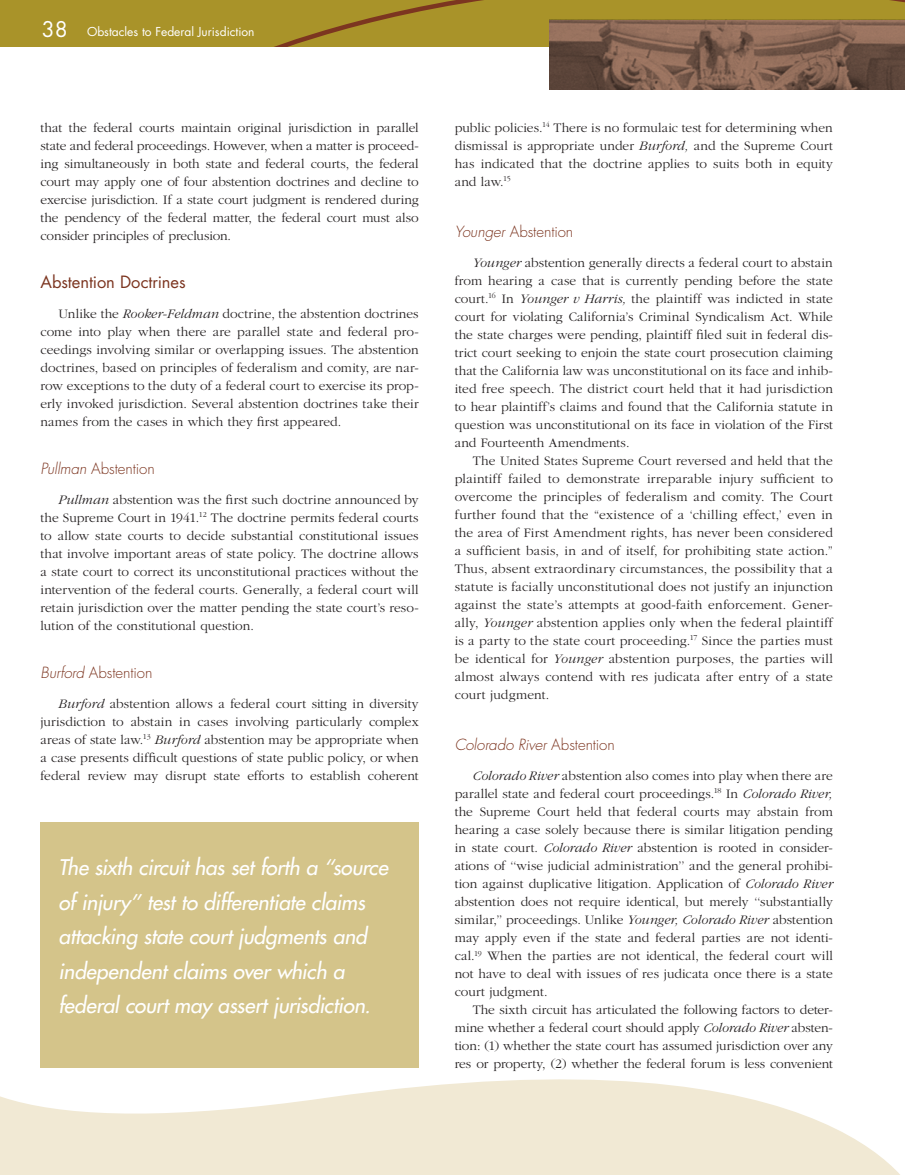
<style>
.page{position:relative;width:905px;height:1175px;background:#fff}
.page>*{position:absolute;margin:0;border:0;box-sizing:border-box;transform-origin:0 0}
.t1{font:italic 21px/34.5px "Futura";letter-spacing:-.01em;color:#fff}
.t2{font:16.5px "Futura";color:#7c3520}
.t3{font:300 15px "Futura";color:#7c3520}
.t4{font:italic 300 15px "Futura";color:#7c3520}
.t5{font:300 13.5px/18px "Garamond";letter-spacing:.005em;color:#231f20;text-align:justify}
.t6{font:12px "Futura";color:#fff}
.s1{font-size:21px}
.s2{font-style:italic}
.s3{font-style:normal}
</style>
<div class="page">
<div style="left:0;top:0;width:904px;height:47px;background:#a99329"></div>
<svg style="left:0;top:878px;width:899px;height:296px"></svg>
<img style="left:549px;top:87px;width:355px;height:2px">
<svg style="left:274px;top:0;width:630px;height:87px"></svg>
<div style="left:131px;top:47px;width:195px;height:48px;background:#fff"></div>
<div style="left:40px;top:822px;width:378px;height:245px;background:#d4c48a"></div>
<p class="t6" style="left:42px;top:23px;width:214px"><span class="s1">38</span> Obstacles to Federal Jurisdiction</p>
<p class="t5" style="left:40px;top:119px;width:380px">that the federal courts maintain original jurisdiction in parallel state and federal proceedings. However, when a matter is proceed&shy;ing simultaneously in both state and federal courts, the federal court may apply one of four abstention doctrines and decline to exercise jurisdiction. If a state court judgment is rendered during the pendency of the federal matter, the federal court must also consider principles of preclusion.</p>
<p class="t2" style="left:40px;top:270px;width:147px">Abstention Doctrines</p>
<p class="t5" style="left:40px;top:305px;width:380px;text-indent:18px">Unlike the <span class="s2">Rooker-Feldman</span> doctrine, the abstention doctrines come into play when there are parallel state and federal pro&shy;ceedings involving similar or overlapping issues. The abstention doctrines, based on principles of federalism and comity, are nar&shy;row exceptions to the duty of a federal court to exercise its prop&shy;erly invoked jurisdiction. Several abstention doctrines take their names from the cases in which they first appeared.</p>
<p class="t3" style="left:40px;top:459px;width:116px"><span class="s2">Pullman</span> Abstention</p>
<p class="t5" style="left:40px;top:491px;width:380px;text-indent:18px"><span class="s2">Pullman</span> abstention was the first such doctrine announced by the Supreme Court in 1941.<sup>12</sup> The doctrine permits federal courts to allow state courts to decide substantial constitutional issues that involve important areas of state policy. The doctrine allows a state court to correct its unconstitutional practices without the intervention of the federal courts. Generally, a federal court will retain jurisdiction over the matter pending the state court’s reso&shy;lution of the constitutional question.</p>
<p class="t3" style="left:40px;top:663px;width:113px"><span class="s2">Burford</span> Abstention</p>
<p class="t5" style="left:40px;top:695px;width:379px;text-indent:18px"><span class="s2">Burford</span> abstention allows a federal court sitting in diversity jurisdiction to abstain in cases involving particularly complex areas of state law.<sup>13</sup> <span class="s2">Burford</span> abstention may be appropriate when a case presents difficult questions of state public policy, or when federal review may disrupt state efforts to establish coherent</p>
<h1 class="t1" style="left:58px;top:849px;width:331px">The sixth circuit has set forth a ‘‘source of injury’’ test to differentiate claims attacking state court judgments and independ-ent claims over which a federal court may assert jurisdiction.</h1>
<p class="t5" style="left:454px;top:119px;width:380px">public policies.<sup>14</sup> There is no formulaic test for determining when dismissal is appropriate under <span class="s2">Burford,</span> and the Supreme Court has indicated that the doctrine applies to suits both in equity and law.<sup>15</sup></p>
<p class="t3" style="left:454px;top:222px;width:120px"><span class="s2">Younger</span> Abstention</p>
<p class="t5" style="left:454px;top:254px;width:380px;text-indent:18px"><span class="s2">Younger</span> abstention generally directs a federal court to abstain from hearing a case that is currently pending before the state court.<sup>16</sup> In <span class="s2">Younger v Harris,</span> the plaintiff was indicted in state court for violating California’s Criminal Syndicalism Act. While the state charges were pending, plaintiff filed suit in federal dis&shy;trict court seeking to enjoin the state court prosecution claiming that the California law was unconstitutional on its face and inhib&shy;ited free speech. The district court held that it had jurisdiction to hear plaintiff’s claims and found that the California statute in question was unconstitutional on its face in violation of the First and Fourteenth Amendments.</p>
<p class="t5" style="left:454px;top:452px;width:380px;text-indent:18px">The United States Supreme Court reversed and held that the plaintiff failed to demonstrate irreparable injury sufficient to overcome the principles of federalism and comity. The Court further found that the “existence of a ‘chilling effect,’ even in the area of First Amendment rights, has never been considered a sufficient basis, in and of itself, for prohibiting state action.” Thus, absent extraordinary circumstances, the possibility that a statute is facially unconstitutional does not justify an injunction against the state’s attempts at good-faith enforcement. Gener&shy;ally, <span class="s2">Younger</span> abstention applies only when the federal plaintiff is a party to the state court proceeding.<sup>17</sup> Since the parties must be identical for <span class="s2">Younger</span> abstention purposes, the parties will almost always contend with res judicata after entry of a state court judgment.</p>
<p class="t4" style="left:454px;top:735px;width:162px">Colorado River <span class="s3">Abstention</span></p>
<p class="t5" style="left:454px;top:767px;width:380px;text-indent:18px"><span class="s2">Colorado River</span> abstention also comes into play when there are parallel state and federal court proceedings.<sup>18</sup> In <span class="s2">Colorado River, </span>the Supreme Court held that federal courts may abstain from hearing a case solely because there is similar litigation pending in state court. <span class="s2">Colorado River</span> abstention is rooted in consider&shy;ations of ‘‘wise judicial administration’’ and the general prohibi&shy;tion against duplicative litigation. Application of <span class="s2">Colorado River </span>abstention does not require identical, but merely ‘‘substantially similar,’’ proceedings. Unlike <span class="s2">Younger, Colorado River</span> abstention may apply even if the state and federal parties are not identi&shy;cal.<sup>19</sup> When the parties are not identical, the federal court will not have to deal with issues of res judicata once there is a state court judgment.</p>
<p class="t5" style="left:454px;top:1001px;width:380px;text-indent:18px">The sixth circuit has articulated the following factors to deter&shy;mine whether a federal court should apply <span class="s2">Colorado River</span> absten&shy;tion: (1) whether the state court has assumed jurisdiction over any res or property, (2) whether the federal forum is less convenient</p>
</div>
